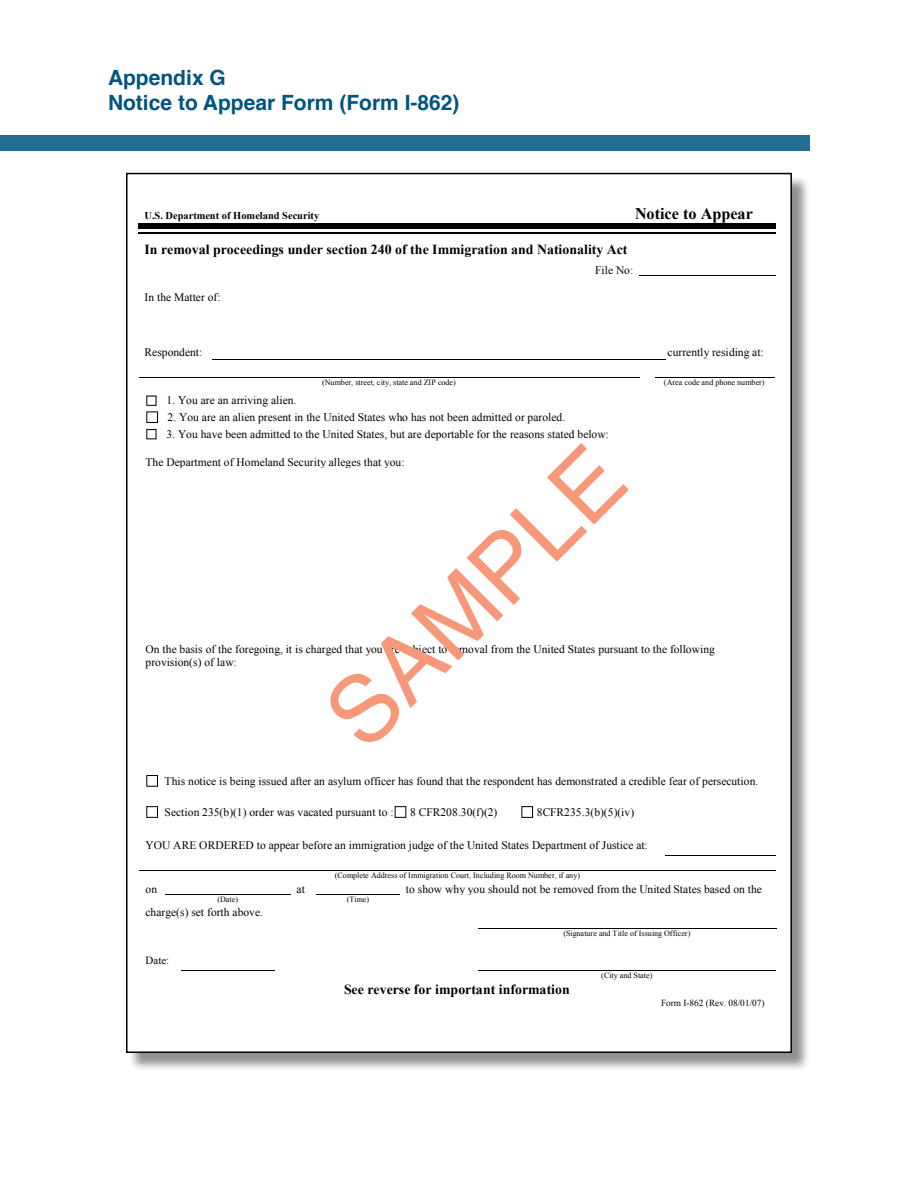
<style>
.page{position:relative;width:918px;height:1188px;background:#fff}
.page>*{position:absolute;margin:0;border:0;box-sizing:border-box;transform-origin:0 0}
.t1{font:93px "Helvetica";color:#f69879}
.Body{font:700 21px "Helvetica";color:#015581}
.t2{font:700 16.2px "Times New Roman";letter-spacing:-.005em;color:#000}
.t3{font:700 13.95px "Times New Roman";color:#000}
.t4{font:11.55px/13.4px "Times New Roman";color:#000}
.t5{font:10.95px "Times New Roman";color:#000}
.t6{font:700 10.35px "Times New Roman";color:#000}
.t7{font:9.3px "Times New Roman";letter-spacing:.005em;color:#000}
.t8{font:8.1px "Times New Roman";color:#000}
</style>
<div class="page">
<div style="left:0;top:135px;width:810px;height:15px;background:#246d92"></div>
<div style="left:128px;top:175px;width:683px;height:896px;background:#231f20;opacity:.5"></div>
<div style="left:126px;top:173px;width:666px;height:880px;background:#fff;border:2px solid #000"></div>
<div style="left:138px;top:223px;width:332px;height:5px;background:#000"></div>
<svg style="left:470px;top:223px;width:6px;height:5px"></svg>
<div style="left:476px;top:223px;width:300px;height:5px;background:#000"></div>
<hr style="left:138px;top:233px;width:501px;height:1px;background:#000">
<hr style="left:641px;top:233px;width:135px;height:1px;background:#000">
<hr style="left:639px;top:275px;width:137px;height:1px;background:#000">
<hr style="left:212px;top:359px;width:427px;height:1px;background:#000">
<svg style="left:639px;top:359px;width:26px;height:1px"></svg>
<hr style="left:139px;top:377px;width:500px;height:1px;background:#000">
<hr style="left:655px;top:377px;width:119px;height:1px;background:#000">
<div style="left:146px;top:396px;width:10px;height:10px;border:1px solid #000"></div>
<div style="left:146px;top:412px;width:12px;height:11px;border:1px solid #000"></div>
<div style="left:146px;top:429px;width:10px;height:10px;border:1px solid #000"></div>
<div style="left:146px;top:775px;width:12px;height:12px;border:1px solid #000"></div>
<div style="left:146px;top:806px;width:12px;height:12px;border:1px solid #000"></div>
<div style="left:395px;top:806px;width:11px;height:12px;border:1px solid #000"></div>
<div style="left:522px;top:806px;width:11px;height:12px;border:1px solid #000"></div>
<hr style="left:665px;top:855px;width:111px;height:1px;background:#000">
<hr style="left:139px;top:870px;width:637px;height:1px;background:#000">
<hr style="left:165px;top:894px;width:125px;height:1px;background:#000">
<hr style="left:316px;top:894px;width:84px;height:1px;background:#000">
<hr style="left:478px;top:928px;width:297px;height:1px;background:#000">
<hr style="left:181px;top:970px;width:94px;height:1px;background:#000">
<hr style="left:478px;top:970px;width:298px;height:1px;background:#000">
<p class="Body" style="left:108px;top:61px;width:119px">Appendix G</p>
<p class="Body" style="left:108px;top:86px;width:353px">Notice to Appear Form (Form I-862)</p>
<p class="t6" style="left:145px;top:208px;width:176px">U.S. Department of Homeland Security</p>
<p class="t2" style="left:635px;top:202px;width:119px">Notice to Appear</p>
<p class="t3" style="left:145px;top:240px;width:485px">In removal proceedings under section 240 of the Immigration and Nationality Act</p>
<p class="t4" style="left:595px;top:264px;width:40px">File No:</p>
<p class="t4" style="left:145px;top:290px;width:78px">In the Matter of:</p>
<p class="t4" style="left:145px;top:346px;width:59px">Respondent:</p>
<p class="t4" style="left:668px;top:346px;width:98px">currently residing at:</p>
<p class="t8" style="left:322px;top:377px;width:135px">(Number, street, city, state and ZIP code)</p>
<p class="t8" style="left:664px;top:377px;width:102px">(Area code and phone number)</p>
<p class="t4" style="left:166px;top:393px;width:132px">1. You are an arriving alien.</p>
<p class="t4" style="left:168px;top:410px;width:399px">2. You are an alien present in the United States who has not been admitted or paroled.</p>
<p class="t4" style="left:166px;top:427px;width:444px">3. You have been admitted to the United States, but are deportable for the reasons stated below:</p>
<p class="t4" style="left:146px;top:455px;width:261px">The Department of Homeland Security alleges that you:</p>
<p class="t1" style="left:292px;top:679px;width:379px;rotate:-45deg">SAMPLE</p>
<p class="t4" style="left:146px;top:642px;width:571px">On the basis of the foregoing, it is charged that you are subject to removal from the United States pursuant to the following provision(s) of law:</p>
<p class="t4" style="left:165px;top:774px;width:595px">This notice is being issued after an asylum officer has found that the respondent has demonstrated a credible fear of persecution.</p>
<p class="t4" style="left:165px;top:805px;width:231px">Section 235(b)(1) order was vacated pursuant to :</p>
<p class="t4" style="left:410px;top:805px;width:89px">8 CFR208.30(f)(2)</p>
<p class="t4" style="left:537px;top:805px;width:99px">8CFR235.3(b)(5)(iv)</p>
<p class="t4" style="left:146px;top:839px;width:504px">YOU ARE ORDERED to appear before an immigration judge of the United States Department of Justice at:</p>
<p class="t8" style="left:335px;top:870px;width:247px">(Complete Address of Immigration Court, Including Room Number, if any)</p>
<p class="t4" style="left:146px;top:882px;width:13px">on</p>
<p class="t4" style="left:297px;top:882px;width:10px">at</p>
<p class="t4" style="left:406px;top:882px;width:357px">to show why you should not be removed from the United States based on the</p>
<p class="t8" style="left:217px;top:894px;width:22px">(Date)</p>
<p class="t8" style="left:347px;top:894px;width:24px">(Time)</p>
<p class="t4" style="left:146px;top:906px;width:119px">charge(s) set forth above.</p>
<p class="t5" style="left:146px;top:953px;width:25px">Date:</p>
<p class="t8" style="left:563px;top:928px;width:129px">(Signature and Title of Issuing Officer)</p>
<p class="t8" style="left:601px;top:970px;width:53px">(City and State)</p>
<p class="t3" style="left:344px;top:980px;width:227px">See reverse for important information</p>
<p class="t7" style="left:661px;top:996px;width:105px">Form I-862 (Rev. 08/01/07)</p>
</div>
